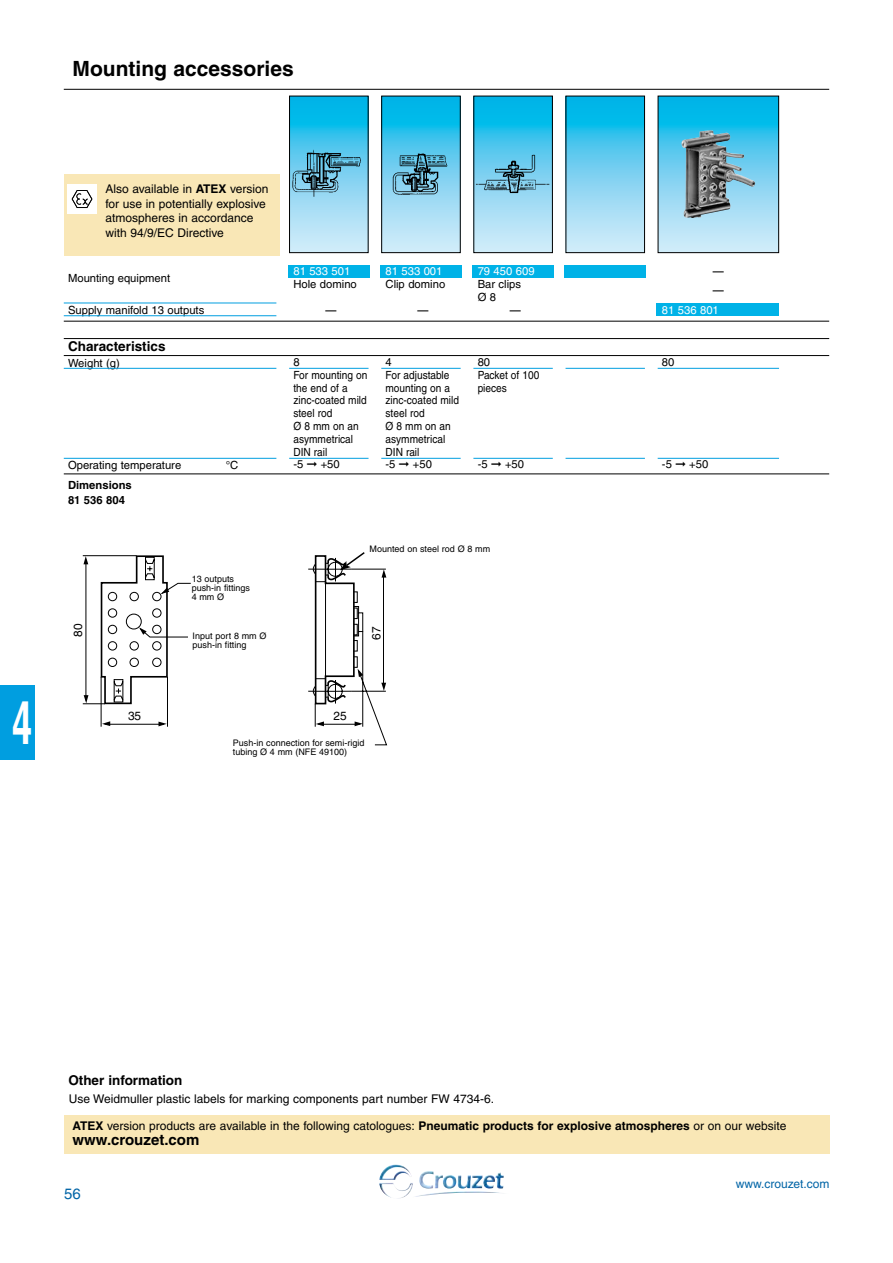
<style>
.page{position:relative;width:893px;height:1263px;background:#fff}
.page>*{position:absolute;margin:0;border:0;box-sizing:border-box;transform-origin:0 0}
.t1{font:700 60px "Helvetica";color:#fff;scale:.6 1}
.t2{font:700 21px "Helvetica";color:#000}
.t3{font:700 15px "Helvetica";color:#000}
.t4{font:15px "Helvetica";color:#0064a6}
.t5{font:700 13.5px "Helvetica";color:#000}
.t6{font:12px/14.4px "Helvetica";color:#000}
.t7{font:12px "Helvetica";color:#0064a6}
.t8{font:11.85px "Helvetica";color:#000}
.t9{font:11.25px/12.8px "Helvetica";color:#000}
.t10{font:11.25px "Helvetica";color:#fff}
.t11{font:700 11.25px/14.9px "Helvetica";color:#000}
.t12{font:11.25px/19.2px "Helvetica";color:#000;scale:4 1}
.t13{font:9px/9px "Helvetica";color:#000}
.s1{font-weight:700}
</style>
<div class="page">
<img style="left:379px;top:1164px;width:125px;height:34px">
<div style="left:0;top:686px;width:34px;height:74px;background:#009ee0"></div>
<div style="left:288px;top:265px;width:82px;height:12px;background:#00b2e7"></div>
<div style="left:380px;top:265px;width:82px;height:12px;background:#00b2e7"></div>
<div style="left:472px;top:265px;width:82px;height:12px;background:#00b2e7"></div>
<div style="left:564px;top:265px;width:82px;height:12px;background:#00b2e7"></div>
<div style="left:657px;top:303px;width:122px;height:13px;background:#00b2e7"></div>
<hr style="left:64px;top:89px;width:765px;height:1px;background:#000">
<hr style="left:64px;top:474px;width:765px;height:1px;background:#000">
<svg style="left:289px;top:95px;width:80px;height:158px"></svg>
<svg style="left:381px;top:95px;width:80px;height:158px"></svg>
<svg style="left:473px;top:95px;width:80px;height:158px"></svg>
<svg style="left:565px;top:95px;width:80px;height:158px"></svg>
<svg style="left:657px;top:95px;width:122px;height:158px"></svg>
<hr style="left:64px;top:303px;width:212px;height:1px;background:#009ee0">
<hr style="left:64px;top:315px;width:212px;height:1px;background:#009ee0">
<hr style="left:64px;top:368px;width:212px;height:1px;background:#009ee0">
<hr style="left:64px;top:355px;width:765px;height:1px;background:#000">
<hr style="left:289px;top:368px;width:80px;height:1px;background:#009ee0">
<hr style="left:381px;top:368px;width:80px;height:1px;background:#009ee0">
<hr style="left:473px;top:368px;width:80px;height:1px;background:#009ee0">
<hr style="left:566px;top:368px;width:79px;height:1px;background:#009ee0">
<hr style="left:658px;top:368px;width:121px;height:1px;background:#009ee0">
<svg style="left:83px;top:555px;width:108px;height:172px"></svg>
<div style="left:173px;top:556px;width:30px;height:25px;background:#fff"></div>
<div style="left:170px;top:610px;width:30px;height:25px;background:#fff"></div>
<div style="left:188px;top:632px;width:97px;height:47px;background:#fff"></div>
<svg style="left:308px;top:552px;width:79px;height:193px"></svg>
<hr style="left:64px;top:321px;width:765px;height:1px;background:#000">
<hr style="left:64px;top:338px;width:765px;height:1px;background:#000">
<hr style="left:64px;top:458px;width:212px;height:1px;background:#009ee0">
<hr style="left:289px;top:458px;width:80px;height:1px;background:#009ee0">
<hr style="left:381px;top:458px;width:80px;height:1px;background:#009ee0">
<hr style="left:473px;top:458px;width:80px;height:1px;background:#009ee0">
<hr style="left:566px;top:458px;width:79px;height:1px;background:#009ee0">
<hr style="left:658px;top:458px;width:121px;height:1px;background:#009ee0">
<div style="left:64px;top:1115px;width:765px;height:38px;background:#f9e7b6"></div>
<div style="left:64px;top:174px;width:216px;height:81px;background:#f9e7b6"></div>
<div style="left:67px;top:184px;width:30px;height:30px;background:#fff"></div>
<svg style="left:72px;top:190px;width:20px;height:18px"></svg>
<h2 class="t2" style="left:73px;top:56px;width:223px">Mounting accessories</h2>
<h1 class="t1" style="left:12px;top:686px;width:35px">4</h1>
<p class="t6" style="left:105px;top:182px;width:165px">Also available in <span class="s1">ATEX</span> version for use in potentially explosive atmospheres in accordance with 94/9/EC Directive</p>
<p class="t9" style="left:68px;top:271px;width:104px">Mounting equipment</p>
<p class="t9" style="left:68px;top:303px;width:138px">Supply manifold 13 outputs</p>
<p class="t5" style="left:68px;top:338px;width:99px">Characteristics</p>
<p class="t9" style="left:68px;top:357px;width:53px">Weight (g)</p>
<p class="t9" style="left:68px;top:459px;width:115px">Operating temperature</p>
<p class="t9" style="left:226px;top:459px;width:14px">°C</p>
<p class="t11" style="left:68px;top:478px;width:65px">Dimensions<br>81 536 804</p>
<p class="t8" style="left:174px;top:569px;width:21px">Ø 4</p>
<p class="t13" style="left:192px;top:574px;width:60px">13 outputs push-in fittings<br>4 mm Ø</p>
<p class="t10" style="left:293px;top:265px;width:58px">81 533 501</p>
<p class="t9" style="left:293px;top:278px;width:65px">Hole domino</p>
<p class="t12" style="left:323px;top:300px;width:5px">-</p>
<p class="t10" style="left:386px;top:265px;width:58px">81 533 001</p>
<p class="t9" style="left:386px;top:278px;width:61px">Clip domino</p>
<p class="t12" style="left:416px;top:300px;width:5px">-</p>
<p class="t10" style="left:478px;top:265px;width:58px">79 450 609</p>
<p class="t9" style="left:478px;top:278px;width:45px">Bar clips<br>Ø 8</p>
<p class="t12" style="left:508px;top:300px;width:5px">-</p>
<p class="t9" style="left:293px;top:356px;width:75px">8<br>For mounting on the end of a zinc-coated mild steel rod<br>Ø 8 mm on an asymmetrical<br>DIN rail<br>-5 ➞ +50</p>
<p class="t9" style="left:386px;top:356px;width:75px">4<br>For adjustable mounting on a zinc-coated mild steel rod<br>Ø 8 mm on an asymmetrical<br>DIN rail<br>-5 ➞ +50</p>
<p class="t9" style="left:478px;top:356px;width:63px">80<br>Packet of 100 pieces</p>
<p class="t9" style="left:478px;top:458px;width:48px">-5 ➞ +50</p>
<p class="t13" style="left:370px;top:544px;width:122px">Mounted on steel rod Ø 8 mm</p>
<p class="t8" style="left:71px;top:637px;width:15px;rotate:-90deg">80</p>
<p class="t8" style="left:128px;top:709px;width:15px">35</p>
<p class="t8" style="left:260px;top:623px;width:21px">Ø 8</p>
<p class="t8" style="left:369px;top:640px;width:15px;rotate:-90deg">67</p>
<p class="t8" style="left:174px;top:623px;width:21px">Ø 8</p>
<p class="t13" style="left:193px;top:631px;width:75px">Input port 8 mm Ø push-in fitting</p>
<p class="t8" style="left:333px;top:709px;width:15px">25</p>
<p class="t13" style="left:233px;top:738px;width:133px">Push-in connection for semi-rigid tubing Ø 4 mm (NFE 49100)</p>
<p class="t12" style="left:711px;top:262px;width:5px">- -</p>
<p class="t10" style="left:662px;top:303px;width:58px">81 536 801</p>
<p class="t9" style="left:662px;top:356px;width:14px">80</p>
<p class="t9" style="left:662px;top:458px;width:48px">-5 ➞ +50</p>
<p class="t5" style="left:68px;top:1072px;width:116px">Other information</p>
<p class="t6" style="left:69px;top:1092px;width:427px">Use Weidmuller plastic labels for marking components part number FW 4734-6.</p>
<p class="t6" style="left:73px;top:1118px;width:715px"><span class="s1">ATEX</span> version products are available in the following catologues: <span class="s1">Pneumatic products for explosive atmospheres</span> or on our website</p>
<h3 class="t3" style="left:73px;top:1130px;width:128px">www.crouzet.com</h3>
<h3 class="t4" style="left:64px;top:1185px;width:18px">56</h3>
<p class="t7" style="left:736px;top:1177px;width:95px">www.crouzet.com</p>
</div>
